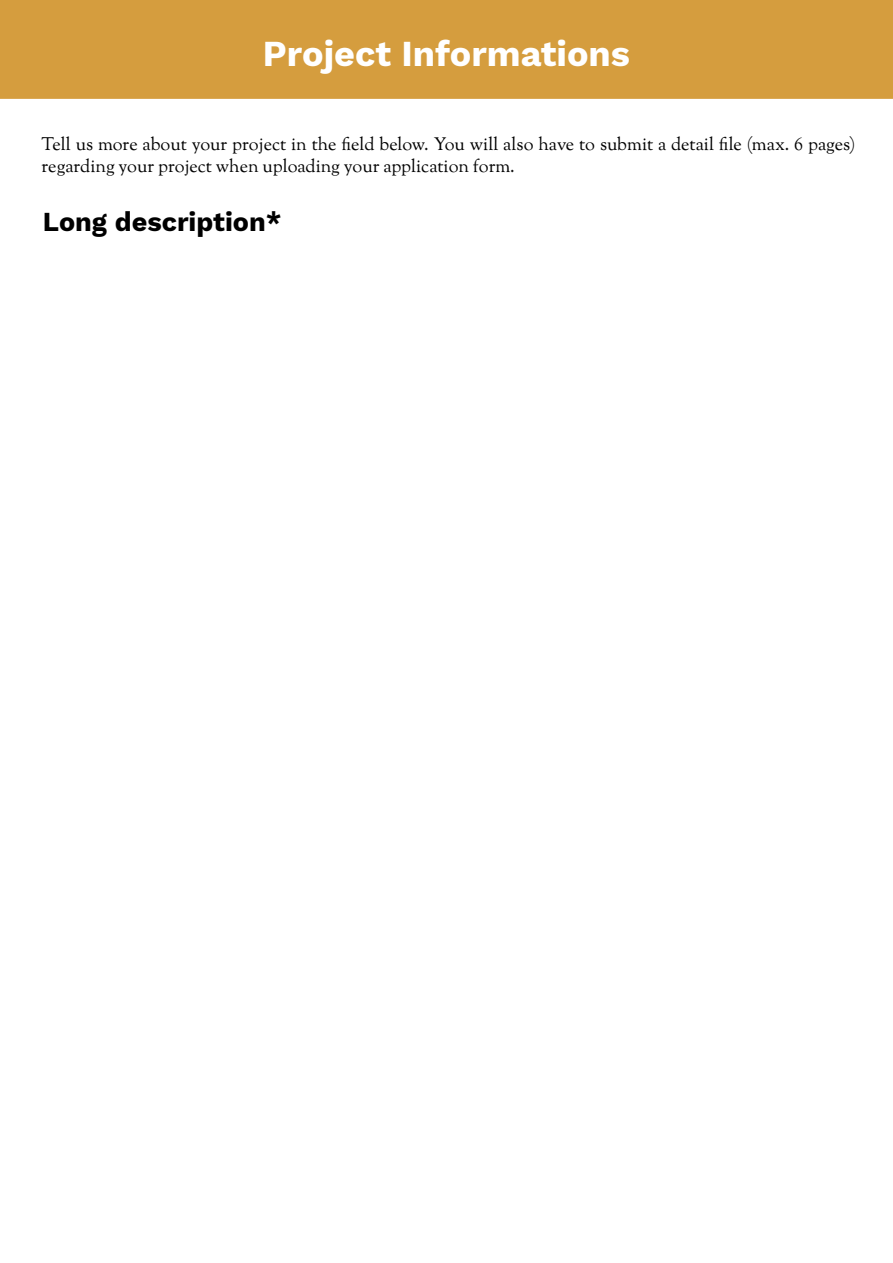
<style>
.page{position:relative;width:893px;height:1263px;background:#fff}
.page>*{position:absolute;margin:0;border:0;box-sizing:border-box;transform-origin:0 0}
.t1{font:36px "Work Sans";color:#fff}
.t2{font:27px "Work Sans";color:#000}
.t3{font:18px/21.6px "Sorts Mill Goudy";color:#000}
</style>
<div class="page">
<div style="left:0;top:0;width:893px;height:99px;background:#d59d3e"></div>
<h1 class="t1" style="left:263px;top:27px;width:369px">Project Informations</h1>
<p class="t3" style="left:41px;top:135px;width:815px">Tell us more about your project in the field below. You will also have to submit a detail file (max. 6 pages) regarding your project when uploading your application form.</p>
<h2 class="t2" style="left:43px;top:202px;width:240px">Long description*</h2>
</div>
